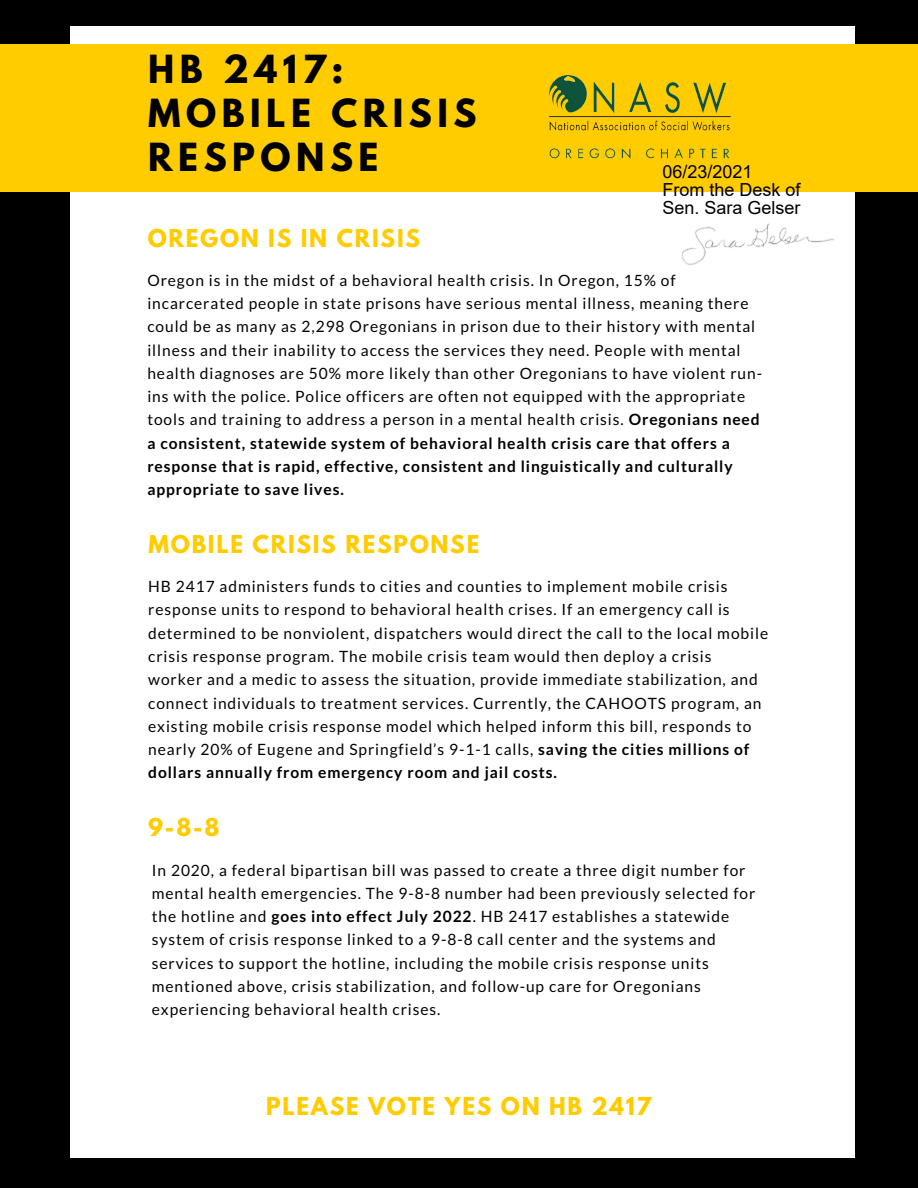
<style>
.page{position:relative;width:918px;height:1188px;background:#000}
.page>*{position:absolute;margin:0;border:0;box-sizing:border-box;transform-origin:0 0}
.t1{font:700 34.35px/43.8px "League Spartan";letter-spacing:.16em;color:#000}
.t2{font:700 21.75px "League Spartan";letter-spacing:.08em;color:#fc0}
.t3{font:18px/18px "Arial";color:#000}
.t4{font:15.6px/23.2px "Lato";letter-spacing:.06em;color:#000}
.s1{font-weight:700}
</style>
<div class="page">
<div style="left:71px;top:26px;width:784px;height:1131px;background:#fff"></div>
<div style="left:0;top:45px;width:918px;height:147px;background:#fc0"></div>
<img style="left:550px;top:75px;width:181px;height:84px">
<img style="left:681px;top:223px;width:153px;height:42px">
<p class="t1" style="left:148px;top:51px;width:197px">HB 2417:</p>
<p class="t1" style="left:148px;top:95px;width:330px">MOBILE CRISIS<br>RESPONSE</p>
<p class="t3" style="left:662px;top:163px;width:140px">06/23/2021<br>From the Desk of<br>Sen. Sara Gelser</p>
<p class="t2" style="left:148px;top:227px;width:274px">OREGON IS IN CRISIS</p>
<p class="t4" style="left:147px;top:268px;width:616px">Oregon is in the midst of a behavioral health crisis. In Oregon, 15% of incarcerated people in state prisons have serious mental illness, meaning there could be as many as 2,298 Oregonians in prison due to their history with mental illness and their inability to access the services they need. People with mental health diagnoses are 50% more likely than other Oregonians to have violent run&shy;ins with the police. Police officers are often not equipped with the appropriate tools and training to address a person in a mental health crisis. <span class="s1">Oregonians need a consistent, statewide system of behavioral health crisis care that offers a response that is rapid, effective, consistent and linguistically and culturally appropriate to save lives.</span></p>
<p class="t2" style="left:149px;top:533px;width:332px">MOBILE CRISIS RESPONSE</p>
<p class="t4" style="left:148px;top:574px;width:621px">HB 2417 administers funds to cities and counties to implement mobile crisis response units to respond to behavioral health crises. If an emergency call is determined to be nonviolent, dispatchers would direct the call to the local mobile crisis response program. The mobile crisis team would then deploy a crisis worker and a medic to assess the situation, provide immediate stabilization, and connect individuals to treatment services. Currently, the CAHOOTS program, an existing mobile crisis response model which helped inform this bill, responds to nearly 20% of Eugene and Springfield’s 9-1-1 calls, <span class="s1">saving the cities millions of dollars annually from emergency room and jail costs.</span></p>
<p class="t2" style="left:148px;top:817px;width:73px">9-8-8</p>
<p class="t4" style="left:152px;top:858px;width:605px">In 2020, a federal bipartisan bill was passed to create a three digit number for mental health emergencies. The 9-8-8 number had been previously selected for the hotline and <span class="s1">goes into effect July 2022</span>. HB 2417 establishes a statewide system of crisis response linked to a 9-8-8 call center and the systems and services to support the hotline, including the mobile crisis response units mentioned above, crisis stabilization, and follow-up care for Oregonians experiencing behavioral health crises.</p>
<p class="t2" style="left:266px;top:1095px;width:387px">PLEASE VOTE YES ON HB 2417</p>
</div>
